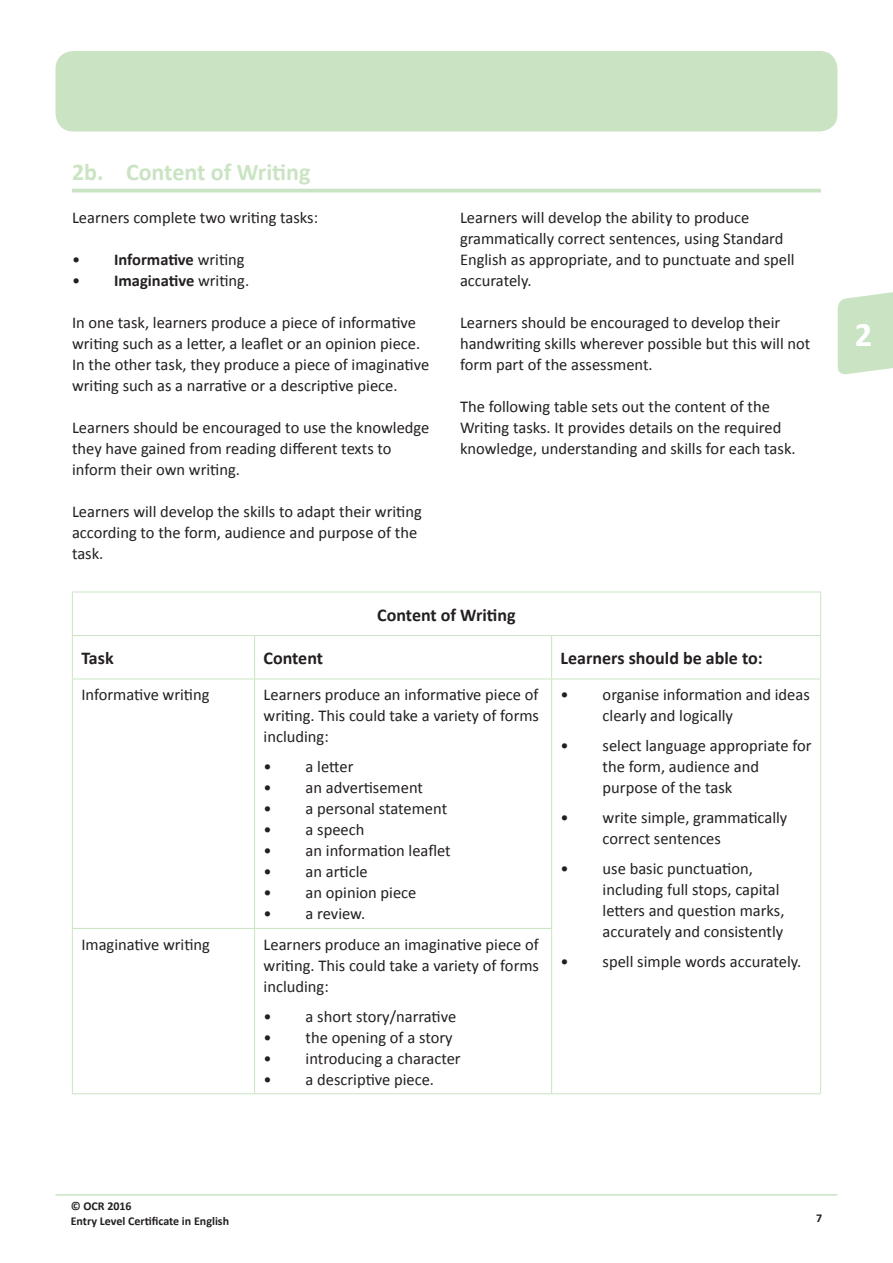
<style>
.page{position:relative;width:893px;height:1263px;background:#fff}
.page>*{position:absolute;margin:0;border:0;box-sizing:border-box;transform-origin:0 0}
.t1{font:700 34.5px "Calibri";color:#fff}
.HA{font:700 24px "Calibri";color:#cae4c3}
.TCH{font:700 18px "Calibri";color:#231f20}
.TXG{font:16.5px/21px "Calibri";color:#231f20}
.TB_BL_T{font:16.5px/21px "Calibri";color:#231f20}
.TB_G{font:16.5px/21px "Calibri";color:#231f20;text-align:justify}
.TB_BL{font:16.5px "Calibri";color:#231f20}
.TX{font:16.5px "Calibri";color:#231f20}
.BL{font:700 16.5px "Calibri";color:#231f20}
.BL_T{font:700 16.5px "Calibri";letter-spacing:-.005em;color:#231f20}
.t2{font:700 12px/15px "Calibri";color:#231f20}
.s1{font-weight:400}
</style>
<div class="page">
<svg style="left:838px;top:292px;width:55px;height:83px;background:#cee6c8"></svg>
<div style="left:56px;top:51px;width:781px;height:81px;background:#cae4c3;border-radius:18px"></div>
<hr style="left:56px;top:1194px;width:781px;height:1px;background:#cae4c3">
<hr style="left:72px;top:189px;width:749px;height:3px;background:#cae4c3">
<hr style="left:72px;top:635px;width:183px;height:1px;background:#cae4c3">
<hr style="left:255px;top:635px;width:297px;height:1px;background:#cae4c3">
<hr style="left:254px;top:636px;width:1px;height:43px;background:#cae4c3">
<hr style="left:552px;top:635px;width:269px;height:1px;background:#cae4c3">
<hr style="left:551px;top:636px;width:1px;height:43px;background:#cae4c3">
<hr style="left:254px;top:679px;width:1px;height:249px;background:#cae4c3">
<hr style="left:551px;top:679px;width:1px;height:249px;background:#cae4c3">
<hr style="left:72px;top:928px;width:183px;height:1px;background:#cae4c3">
<hr style="left:255px;top:928px;width:297px;height:1px;background:#cae4c3">
<hr style="left:254px;top:929px;width:1px;height:164px;background:#cae4c3">
<hr style="left:551px;top:929px;width:1px;height:164px;background:#cae4c3">
<hr style="left:72px;top:679px;width:1px;height:249px;background:#cae4c3">
<hr style="left:820px;top:679px;width:1px;height:249px;background:#cae4c3">
<hr style="left:72px;top:929px;width:1px;height:164px;background:#cae4c3">
<hr style="left:820px;top:928px;width:1px;height:165px;background:#cae4c3">
<hr style="left:72px;top:1093px;width:183px;height:1px;background:#cae4c3">
<hr style="left:255px;top:1093px;width:297px;height:1px;background:#cae4c3">
<hr style="left:552px;top:1093px;width:269px;height:1px;background:#cae4c3">
<hr style="left:72px;top:592px;width:183px;height:1px;background:#cae4c3">
<hr style="left:72px;top:592px;width:1px;height:43px;background:#cae4c3">
<hr style="left:255px;top:592px;width:297px;height:1px;background:#cae4c3">
<hr style="left:552px;top:592px;width:269px;height:1px;background:#cae4c3">
<hr style="left:820px;top:592px;width:1px;height:43px;background:#cae4c3">
<hr style="left:72px;top:636px;width:1px;height:43px;background:#cae4c3">
<hr style="left:820px;top:636px;width:1px;height:43px;background:#cae4c3">
<hr style="left:72px;top:679px;width:183px;height:1px;background:#cae4c3">
<hr style="left:255px;top:679px;width:297px;height:1px;background:#cae4c3">
<hr style="left:552px;top:679px;width:269px;height:1px;background:#cae4c3">
<p class="HA" style="left:72px;top:157px;width:240px">2b. Content of Writing</p>
<p class="TX" style="left:72px;top:207px;width:248px">Learners complete two writing tasks:</p>
<p class="BL_T" style="left:72px;top:249px;width:174px"><span class="s1">•</span> Informative <span class="s1">writing</span></p>
<p class="BL" style="left:72px;top:270px;width:179px"><span class="s1">•</span> Imaginative <span class="s1">writing.</span></p>
<p class="TXG" style="left:72px;top:311px;width:359px">In one task, learners produce a piece of informative writing such as a letter, a leaflet or an opinion piece.<br>In the other task, they produce a piece of imaginative writing such as a narrative or a descriptive piece.</p>
<p class="TXG" style="left:72px;top:416px;width:359px">Learners should be encouraged to use the knowledge they have gained from reading different texts to inform their own writing.</p>
<p class="TXG" style="left:72px;top:500px;width:351px">Learners will develop the skills to adapt their writing according to the form, audience and purpose of the task.</p>
<p class="TXG" style="left:460px;top:206px;width:336px">Learners will develop the ability to produce grammatically correct sentences, using Standard English as appropriate, and to punctuate and spell accurately.</p>
<p class="TXG" style="left:460px;top:311px;width:352px">Learners should be encouraged to develop their handwriting skills wherever possible but this will not form part of the assessment.</p>
<p class="TXG" style="left:460px;top:395px;width:337px">The following table sets out the content of the<br>Writing tasks. It provides details on the required knowledge, understanding and skills for each task.</p>
<p class="TCH" style="left:377px;top:603px;width:140px">Content of Writing</p>
<p class="TCH" style="left:81px;top:647px;width:34px">Task</p>
<p class="TCH" style="left:264px;top:647px;width:61px">Content</p>
<p class="TCH" style="left:561px;top:647px;width:204px">Learners should be able to:</p>
<p class="TB_G" style="left:81px;top:684px;width:130px">Informative writing</p>
<p class="TB_G" style="left:264px;top:684px;width:277px">Learners produce an informative piece of writing. This could take a variety of forms including:</p>
<p class="TB_BL" style="left:264px;top:757px;width:91px">• a letter</p>
<p class="TB_BL" style="left:264px;top:778px;width:161px">• an advertisement</p>
<p class="TB_BL" style="left:264px;top:799px;width:185px">• a personal statement</p>
<p class="TB_BL" style="left:264px;top:820px;width:102px">• a speech</p>
<p class="TB_BL" style="left:264px;top:841px;width:189px">• an information leaflet</p>
<p class="TB_BL" style="left:264px;top:862px;width:106px">• an article</p>
<p class="TB_BL" style="left:264px;top:883px;width:154px">• an opinion piece</p>
<p class="TB_BL" style="left:264px;top:904px;width:103px">• a review.</p>
<p class="TB_BL_T" style="left:603px;top:684px;width:209px;text-indent:-42px">• organise information and ideas clearly and logically</p>
<p class="TB_BL_T" style="left:603px;top:735px;width:210px;text-indent:-42px">• select language appropriate for the form, audience and purpose of the task</p>
<p class="TB_BL_T" style="left:603px;top:807px;width:186px;text-indent:-42px">• write simple, grammatically correct sentences</p>
<p class="TB_BL_T" style="left:603px;top:858px;width:183px;text-indent:-42px">• use basic punctuation, including full stops, capital letters and question marks, accurately and consistently</p>
<p class="TB_BL_T" style="left:561px;top:951px;width:242px">• spell simple words accurately.</p>
<p class="TB_G" style="left:81px;top:933px;width:130px">Imaginative writing</p>
<p class="TB_G" style="left:264px;top:933px;width:277px">Learners produce an imaginative piece of writing. This could take a variety of forms including:</p>
<p class="TB_BL" style="left:264px;top:1006px;width:194px">• a short story/narrative</p>
<p class="TB_BL" style="left:264px;top:1027px;width:191px">• the opening of a story</p>
<p class="TB_BL" style="left:264px;top:1048px;width:199px">• introducing a character</p>
<p class="TB_BL" style="left:264px;top:1069px;width:172px">• a descriptive piece.</p>
<h1 class="t1" style="left:855px;top:313px;width:19px">2</h1>
<p class="t2" style="left:71px;top:1198px;width:160px">© OCR 2016<br>Entry Level Certificate in English</p>
<p class="t2" style="left:816px;top:1210px;width:8px">7</p>
</div>
